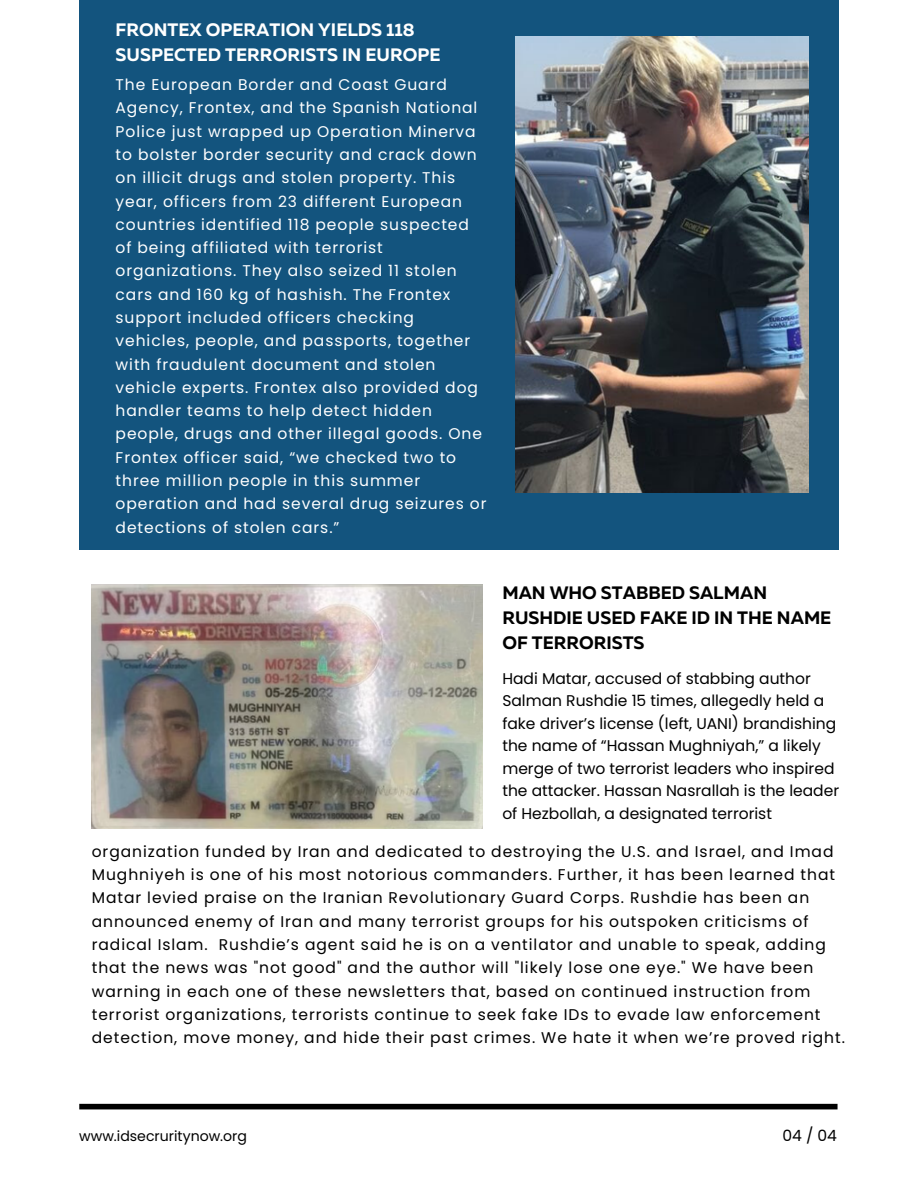
<style>
.page{position:relative;width:918px;height:1188px;background:#fff}
.page>*{position:absolute;margin:0;border:0;box-sizing:border-box;transform-origin:0 0}
.t1{font:700 18px/24.8px "Muller";color:#000}
.t2{font:700 18px/24.8px "Muller";color:#fff}
.t3{font:15.45px/23.2px "Poppins";letter-spacing:.06em;color:#fff}
.t4{font:15.45px/23.2px "Poppins";letter-spacing:.06em;color:#000}
.t5{font:15.45px/22.5px "Poppins";color:#000}
.t6{font:14.1px "Poppins";color:#000}
</style>
<div class="page">
<img style="left:92px;top:584px;width:390px;height:244px">
<div style="left:79px;top:0;width:760px;height:550px;background:#13547e"></div>
<img style="left:516px;top:37px;width:292px;height:455px">
<div style="left:79px;top:1104px;width:759px;height:5px;background:#000"></div>
<p class="t2" style="left:116px;top:19px;width:326px">FRONTEX OPERATION YIELDS 118<br>SUSPECTED TERRORISTS IN EUROPE</p>
<p class="t3" style="left:116px;top:73px;width:372px">The European Border and Coast Guard Agency, Frontex, and the Spanish National Police just wrapped up Operation Minerva to bolster border security and crack down on illicit drugs and stolen property. This year, officers from 23 different European countries identified 118 people suspected of being affiliated with terrorist organizations. They also seized 11 stolen cars and 160 kg of hashish. The Frontex support included officers checking vehicles, people, and passports, together with fraudulent document and stolen vehicle experts. Frontex also provided dog handler teams to help detect hidden people, drugs and other illegal goods. One Frontex officer said, “we checked two to three million people in this summer operation and had several drug seizures or detections of stolen cars.”</p>
<p class="t1" style="left:502px;top:582px;width:331px">MAN WHO STABBED SALMAN<br>RUSHDIE USED FAKE ID IN THE NAME<br>OF TERRORISTS</p>
<p class="t5" style="left:502px;top:667px;width:338px">Hadi Matar, accused of stabbing author Salman Rushdie 15 times, allegedly held a fake driver’s license (left, UANI) brandishing the name of “Hassan Mughniyah,” a likely merge of two terrorist leaders who inspired the attacker. Hassan Nasrallah is the leader of Hezbollah, a designated terrorist</p>
<p class="t4" style="left:92px;top:840px;width:755px">organization funded by Iran and dedicated to destroying the U.S. and Israel, and Imad Mughniyeh is one of his most notorious commanders. Further, it has been learned that Matar levied praise on the Iranian Revolutionary Guard Corps. Rushdie has been an announced enemy of Iran and many terrorist groups for his outspoken criticisms of radical Islam. Rushdie’s agent said he is on a ventilator and unable to speak, adding that the news was "not good" and the author will "likely lose one eye." We have been warning in each one of these newsletters that, based on continued instruction from terrorist organizations, terrorists continue to seek fake IDs to evade law enforcement detection, move money, and hide their past crimes. We hate it when we’re proved right.</p>
<p class="t6" style="left:79px;top:1126px;width:169px">www.idsecruritynow.org</p>
<p class="t4" style="left:782px;top:1124px;width:56px">04 / 04</p>
</div>
